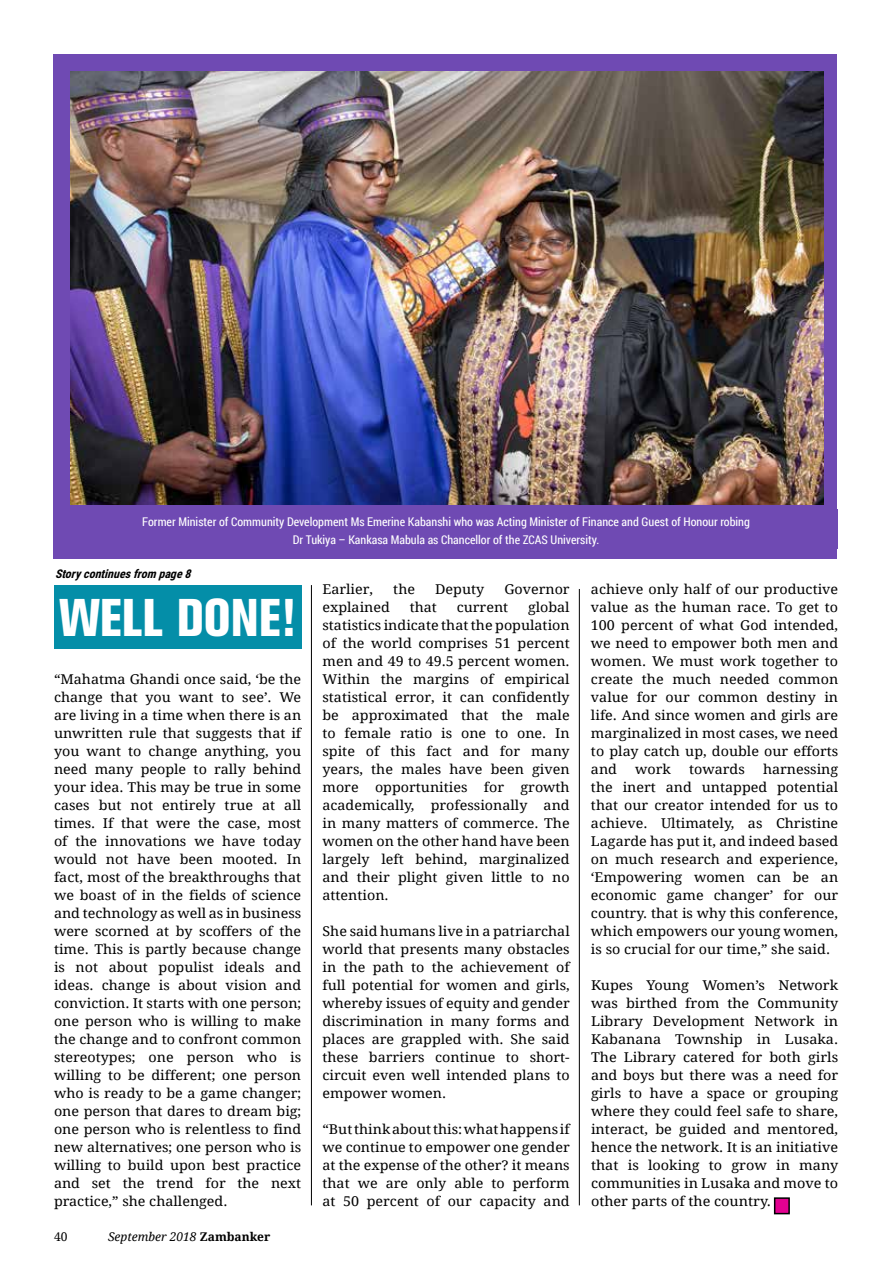
<style>
.page{position:relative;width:893px;height:1263px;background:#fff}
.page>*{position:absolute;margin:0;border:0;box-sizing:border-box;transform-origin:0 0}
.t1{font:52.5px "Akzidenz Grotesk BQ X Bd Cnd Alt";color:#fff;scale:.95 1}
.t2{font:13.5px/18px "Droid Serif";color:#000;text-align:justify;scale:1.06 1}
.t3{font:13.5px/18px "Droid Serif";color:#000;text-align:justify;scale:1.07 1}
.t4{font:12px/18px "Roboto Condensed";color:#fff;text-align:center}
.t5{font:italic 700 12px "Roboto Condensed";color:#000}
.t6{font:italic 12px "Droid Serif";color:#000}
.t7{font:12px "Droid Serif";color:#000}
.s1{font-weight:700;font-style:normal}
</style>
<div class="page">
<div style="left:54px;top:54px;width:783px;height:504px;background:#6f4ab3"></div>
<img style="left:71px;top:71px;width:752px;height:433px">
<hr style="left:311px;top:585px;width:1px;height:620px;background:#000">
<hr style="left:579px;top:589px;width:1px;height:616px;background:#000">
<div style="left:54px;top:585px;width:247px;height:63px;background:#048ea8"></div>
<div style="left:55px;top:509px;width:782px;height:39px;background:#6f4ab3"></div>
<svg style="left:773px;top:1197px;width:17px;height:18px"></svg>
<p class="t4" style="left:142px;top:513px;width:609px">Former Minister of Community Development Ms Emerine Kabanshi who was Acting Minister of Finance and Guest of Honour robing<br>Dr Tukiya – Kankasa Mabula as Chancellor of the ZCAS University.</p>
<p class="t5" style="left:55px;top:565px;width:141px">Storycontinuesfrom page8</p>
<h1 class="t1" style="left:59px;top:587px;width:250px">WELL DONE!</h1>
<p class="t2" style="left:54px;top:670px;width:235px">“Mahatma Ghandi once said, ‘be the change that you want to see’. We are living in a time when there is an unwritten rule that suggests that if you want to change anything, you need many people to rally behind your idea. This may be true in some cases but not entirely true at all times. If that were the case, most of the innovations we have today would not have been mooted. In fact, most of the breakthroughs that we boast of in the fields of science and technology as well as in business were scorned at by scoffers of the time. This is partly because change is not about populist ideals and ideas. change is about vision and conviction. It starts with one person; one person who is willing to make the change and to confront common stereotypes; one person who is willing to be different; one person who is ready to be a game changer; one person that dares to dream big; one person who is relentless to find new alternatives; one person who is willing to build upon best practice and set the trend for the next practice,” she challenged.</p>
<p class="t7" style="left:54px;top:1229px;width:15px">40</p>
<p class="t6" style="left:108px;top:1229px;width:164px">September 2018 <span class="s1">Zambanker</span></p>
<p class="t2" style="left:322px;top:580px;width:49px">Earlier,</p>
<p class="t2" style="left:393px;top:580px;width:22px">the</p>
<p class="t2" style="left:435px;top:580px;width:48px">Deputy</p>
<p class="t2" style="left:504px;top:580px;width:63px">Governor</p>
<p class="t2" style="left:322px;top:598px;width:65px">explained</p>
<p class="t2" style="left:410px;top:598px;width:27px">that</p>
<p class="t2" style="left:457px;top:598px;width:50px">current</p>
<p class="t2" style="left:322px;top:598px;width:235px;text-indent:206px">global statistics indicate that the population of the world comprises 51 percent men and 49 to 49.5 percent women.<br>Within the margins of empirical statistical error, it can confidently be approximated that the male to female ratio is one to one. In spite of this fact and for many years, the males have been given more opportunities for growth academically, professionally and in many matters of commerce. The women on the other hand have been largely left behind, marginalized and their plight given little to no attention.</p>
<p class="t2" style="left:322px;top:922px;width:235px">She said humans live in a patriarchal world that presents many obstacles in the path to the achievement of full potential for women and girls, whereby issues of equity and gender discrimination in many forms and places are grappled with. She said these barriers continue to short&shy;circuit even well intended plans to empower women.</p>
<p class="t2" style="left:322px;top:1120px;width:235px">“But think about this: what happens if we continue to empower one gender at the expense of the other? it means that we are only able to perform at 50 percent of our capacity and</p>
<p class="t2" style="left:591px;top:580px;width:235px">achieve only half of our productive value as the human race. To get to 100 percent of what God intended, we need to empower both men and women. We must work together to create the much needed common value for our common destiny in life. And since women and girls are marginalized in most cases, we need to play catch up, double our efforts and</p>
<p class="t2" style="left:591px;top:760px;width:235px;text-indent:172px">harnessing the inert and untapped potential that our creator intended for us to achieve. Ultimately, as Christine Lagarde has put it, and indeed based on much research and experience, ‘Empowering women can be an economic game changer’ for our country. that is why this conference, which empowers our young women, is so crucial for our time,” she said.</p>
<p class="t3" style="left:591px;top:976px;width:233px">Kupes Young Women’s Network was birthed from the Community Library Development Network in Kabanana Township in Lusaka.<br>The Library catered for both girls and boys but there was a need for girls to have a space or grouping where they could feel safe to share, interact, be guided and mentored, hence the network. It is an initiative that is looking to grow in many communities in Lusaka and move to other parts of the country.</p>
<p class="t2" style="left:635px;top:760px;width:35px">work</p>
<p class="t2" style="left:689px;top:760px;width:54px">towards</p>
</div>
